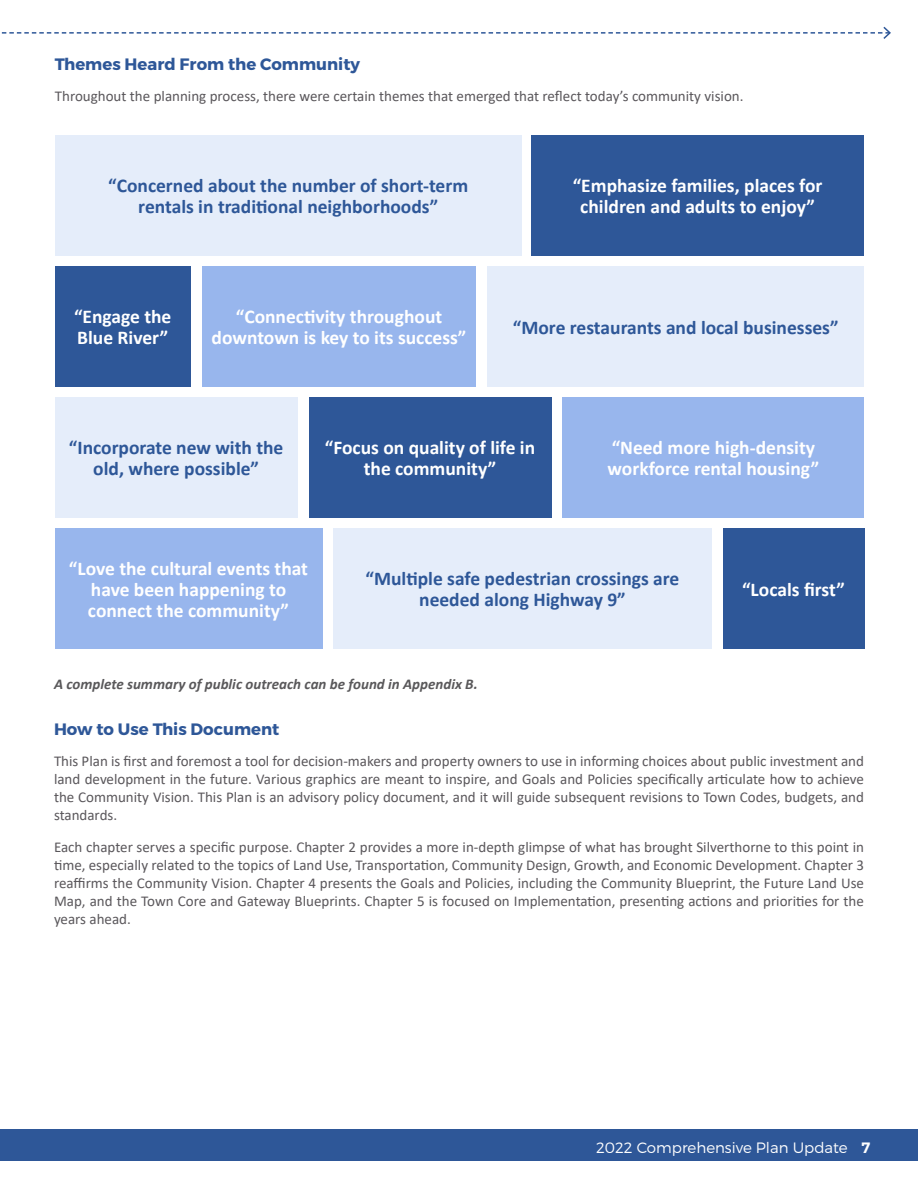
<style>
.page{position:relative;width:918px;height:1188px;background:#fff}
.page>*{position:absolute;margin:0;border:0;box-sizing:border-box;transform-origin:0 0}
.Body_Text{font:700 19.5px/21px "Calibri";color:#fff;text-align:center}
.Body_Text-2{font:700 19.5px/21px "Calibri";color:#2e5798;text-align:center}
.Subheading{font:700 16.5px "Montserrat";color:#2e5798}
.Body_Text-3{font:15px/18px "Calibri";color:#5a575b;text-align:justify}
.Body_Text-4{font:italic 700 15px "Calibri";color:#59585a}
.t1{font:300 15px "Montserrat";color:#fff}
.s1{font-weight:600}
</style>
<div class="page">
<svg style="left:1px;top:26px;width:890px;height:13px"></svg>
<div style="left:0;top:1130px;width:918px;height:31px;background:#2e5798"></div>
<div style="left:487px;top:266px;width:377px;height:120px;background:#e5edfa"></div>
<div style="left:55px;top:266px;width:136px;height:120px;background:#2e5798"></div>
<div style="left:333px;top:528px;width:379px;height:121px;background:#e5edfa"></div>
<div style="left:723px;top:528px;width:141px;height:121px;background:#2e5798"></div>
<div style="left:563px;top:397px;width:301px;height:121px;background:#98b6ed"></div>
<div style="left:309px;top:397px;width:242px;height:121px;background:#2e5798"></div>
<div style="left:55px;top:397px;width:243px;height:121px;background:#e5edfa"></div>
<div style="left:202px;top:266px;width:274px;height:120px;background:#98b6ed"></div>
<div style="left:531px;top:135px;width:333px;height:120px;background:#2e5798"></div>
<div style="left:55px;top:135px;width:467px;height:120px;background:#e5edfa"></div>
<div style="left:55px;top:528px;width:267px;height:121px;background:#98b6ed"></div>
<p class="Subheading" style="left:55px;top:54px;width:307px">Themes Heard From the Community</p>
<p class="Body_Text-3" style="left:55px;top:87px;width:690px">Throughout the planning process, there were certain themes that emerged that reflect today’s community vision.</p>
<p class="Body_Text-2" style="left:108px;top:175px;width:361px">“Concerned about the number of short-term rentals in traditional neighborhoods”</p>
<p class="Body_Text" style="left:74px;top:306px;width:99px;text-align:left">“Engage the<br>Blue River”</p>
<p class="Body_Text" style="left:212px;top:306px;width:256px">“Connectivity throughout downtown is key to its success”</p>
<p class="Body_Text" style="left:573px;top:175px;width:251px">“Emphasize families, places for children and adults to enjoy”</p>
<p class="Body_Text-2" style="left:513px;top:316px;width:327px">“More restaurants and local businesses”</p>
<p class="Body_Text-2" style="left:69px;top:437px;width:216px">“Incorporate new with the old, where possible”</p>
<p class="Body_Text" style="left:325px;top:437px;width:212px">“Focus on quality of life in the community”</p>
<p class="Body_Text" style="left:608px;top:437px;width:213px;text-align:left">“Need more high-density workforce rental housing”</p>
<p class="Body_Text" style="left:69px;top:558px;width:241px">“Love the cultural events that have been happening to connect the community”</p>
<p class="Body_Text-2" style="left:366px;top:568px;width:315px">“Multiple safe pedestrian crossings are needed along Highway 9”</p>
<p class="Body_Text" style="left:742px;top:579px;width:104px">“Locals first”</p>
<p class="Body_Text-4" style="left:54px;top:674px;width:425px">A complete summary of public outreach can be found in Appendix B.</p>
<p class="Subheading" style="left:54px;top:718px;width:227px">How to Use This Document</p>
<p class="Body_Text-3" style="left:54px;top:752px;width:812px">This Plan is first and foremost a tool for decision-makers and property owners to use in informing choices about public investment and land development in the future. Various graphics are meant to inspire, and Goals and Policies specifically articulate how to achieve the Community Vision. This Plan is an advisory policy document, and it will guide subsequent revisions to Town Codes, budgets, and standards.</p>
<p class="Body_Text-3" style="left:54px;top:837px;width:812px">Each chapter serves a specific purpose. Chapter 2 provides a more in-depth glimpse of what has brought Silverthorne to this point in time, especially related to the topics of Land Use, Transportation, Community Design, Growth, and Economic Development. Chapter 3 reaffirms the Community Vision. Chapter 4 presents the Goals and Policies, including the Community Blueprint, the Future Land Use Map, and the Town Core and Gateway Blueprints. Chapter 5 is focused on Implementation, presenting actions and priorities for the years ahead.</p>
<p class="t1" style="left:596px;top:1138px;width:276px">2022 Comprehensive Plan Update <span class="s1">7</span></p>
</div>
